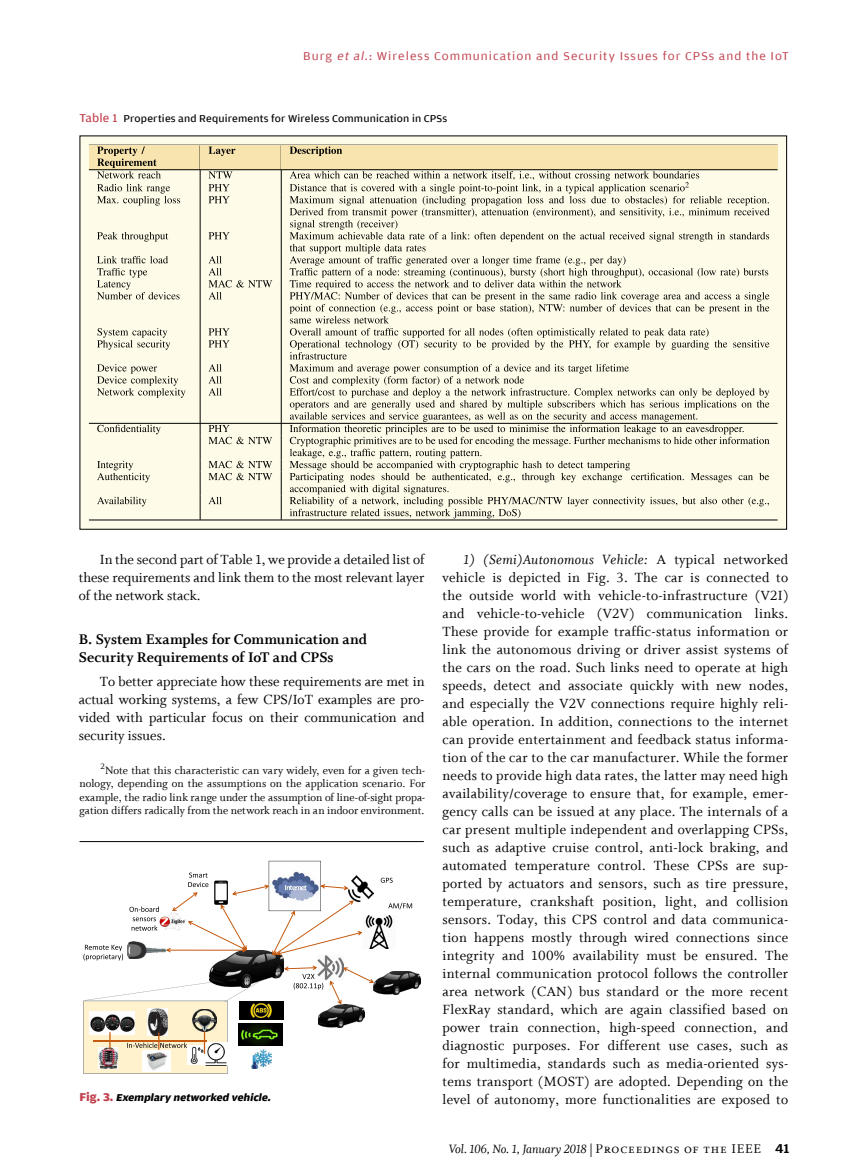
<style>
.page{position:relative;width:864px;height:1174px;background:#fff}
.page>*{position:absolute;margin:0;border:0;box-sizing:border-box;transform-origin:0 0}
.t1{font:15.75px/18px "Whitman Bold LF";color:#000}
.t2{font:15px/18px "Whitman Roman LF";color:#000;text-align:justify}
.t3{font:15px "Whitman Italic LF";letter-spacing:.02em;color:#000}
.t4{font:13.5px "Whitman Italic LF";letter-spacing:-.01em;color:#000}
.t5{font:12px/13.5px "Whitman Roman LF";letter-spacing:.005em;color:#000;text-align:justify}
.t6{font:12px "Amplitude Wide";letter-spacing:.085em;color:#c1424f}
.t7{font:10.5px "Amplitude Wide";letter-spacing:.015em;color:#000}
.t8{font:italic 700 10.5px "Amplitude Wide";color:#000}
.s1{font-style:italic}
.s2{font-size:12px;color:#c1424f}
.s3{font-style:normal;font-size:12px;color:#c1424f}
.s4{font-family:"Whitman Roman LF"}
.s5{font-family:"Whitman Small Caps LF";font-size:14.25px}
.s6{font-family:"Amplitude Wide";font-weight:500}
</style>
<div class="page">
<div style="left:80px;top:136px;width:707px;height:393px;background:#fefce8"></div>
<div style="left:89px;top:145px;width:111px;height:24px;background:#f7e4ae"></div>
<div style="left:200px;top:145px;width:81px;height:24px;background:#f7e4ae"></div>
<svg style="left:209px;top:147px;width:26px;height:9px"></svg>
<div style="left:282px;top:145px;width:496px;height:24px;background:#f7e4ae"></div>
<svg style="left:290px;top:146px;width:52px;height:10px"></svg>
<hr style="left:89px;top:169px;width:689px;height:1px;background:#000">
<svg style="left:200px;top:169px;width:1px;height:26px"></svg>
<svg style="left:281px;top:145px;width:1px;height:50px"></svg>
<svg style="left:97px;top:146px;width:83px;height:60px"></svg>
<hr style="left:200px;top:195px;width:1px;height:36px;background:#000">
<svg style="left:209px;top:171px;width:24px;height:32px"></svg>
<hr style="left:281px;top:195px;width:1px;height:36px;background:#000">
<svg style="left:97px;top:232px;width:71px;height:10px"></svg>
<svg style="left:209px;top:232px;width:21px;height:7px"></svg>
<svg style="left:200px;top:231px;width:1px;height:60px"></svg>
<svg style="left:281px;top:231px;width:1px;height:60px"></svg>
<svg style="left:97px;top:256px;width:83px;height:43px"></svg>
<hr style="left:200px;top:291px;width:1px;height:36px;background:#000">
<svg style="left:209px;top:256px;width:63px;height:43px"></svg>
<hr style="left:281px;top:291px;width:1px;height:36px;background:#000">
<svg style="left:97px;top:328px;width:73px;height:22px"></svg>
<svg style="left:209px;top:328px;width:21px;height:19px"></svg>
<svg style="left:200px;top:327px;width:1px;height:60px"></svg>
<svg style="left:281px;top:327px;width:1px;height:60px"></svg>
<svg style="left:97px;top:364px;width:89px;height:34px"></svg>
<hr style="left:200px;top:387px;width:1px;height:36px;background:#000">
<svg style="left:209px;top:364px;width:13px;height:31px"></svg>
<hr style="left:281px;top:387px;width:1px;height:36px;background:#000">
<hr style="left:89px;top:423px;width:689px;height:1px;background:#000">
<svg style="left:97px;top:425px;width:64px;height:9px"></svg>
<svg style="left:209px;top:425px;width:63px;height:19px"></svg>
<svg style="left:97px;top:461px;width:53px;height:21px"></svg>
<svg style="left:209px;top:461px;width:63px;height:19px"></svg>
<svg style="left:97px;top:497px;width:50px;height:9px"></svg>
<svg style="left:200px;top:424px;width:1px;height:96px"></svg>
<svg style="left:209px;top:497px;width:13px;height:7px"></svg>
<svg style="left:281px;top:424px;width:1px;height:96px"></svg>
<svg style="left:290px;top:171px;width:480px;height:347px"></svg>
<hr style="left:89px;top:520px;width:689px;height:1px;background:#000">
<hr style="left:80px;top:841px;width:344px;height:1px;background:#000">
<img style="left:209px;top:955px;width:75px;height:26px">
<img style="left:127px;top:942px;width:39px;height:17px">
<img style="left:317px;top:955px;width:26px;height:25px">
<img style="left:362px;top:915px;width:31px;height:34px">
<svg style="left:83px;top:945px;width:40px;height:16px"></svg>
<svg style="left:388px;top:903px;width:24px;height:6px"></svg>
<img style="left:261px;top:1001px;width:23px;height:19px">
<img style="left:261px;top:1049px;width:10px;height:19px">
<img style="left:362px;top:881px;width:12px;height:18px">
<img style="left:159px;top:916px;width:7px;height:14px">
<img style="left:374px;top:971px;width:46px;height:23px">
<img style="left:318px;top:1005px;width:46px;height:23px">
<svg style="left:284px;top:965px;width:39px;height:25px"></svg>
<svg style="left:330px;top:967px;width:44px;height:38px"></svg>
<img style="left:261px;top:1024px;width:22px;height:22px">
<svg style="left:83px;top:981px;width:178px;height:93px"></svg>
<svg style="left:381px;top:878px;width:12px;height:5px"></svg>
<svg style="left:166px;top:861px;width:196px;height:94px"></svg>
<svg style="left:129px;top:906px;width:30px;height:25px"></svg>
<p class="t6" style="left:303px;top:50px;width:487px">Burg <span class="s1">et al</span>.: Wireless Communication and Security Issues for CPSs and the IoT</p>
<p class="t7" style="left:80px;top:113px;width:369px"><span class="s2">Table 1</span> Properties and Requirements for Wireless Communication in CPSs</p>
<p class="t2" style="left:79px;top:551px;width:347px;text-indent:21px">In the second part of Table 1, we provide a detailed list of these requirements and link them to the most relevant layer of the network stack.</p>
<p class="t1" style="left:79px;top:630px;width:290px">B. System Examples for Communication and<br>Security Requirements of IoT and CPSs</p>
<p class="t2" style="left:79px;top:672px;width:347px;text-indent:21px">To better appreciate how these requirements are met in actual working systems, a few CPS/IoT examples are pro&shy;vided with particular focus on their communication and security issues.</p>
<p class="t5" style="left:80px;top:763px;width:347px;text-indent:21px"><sup>2</sup>Note that this characteristic can vary widely, even for a given tech&shy;nology, depending on the assumptions on the application scenario. For example, the radio link range under the assumption of line-of-sight propa&shy;gation differs radically from the network reach in an indoor environment.</p>
<p class="t8" style="left:80px;top:1091px;width:195px"><span class="s3">F i g . 3 .</span> Exemplary networked vehicle.</p>
<p class="t3" style="left:464px;top:551px;width:326px">1) (Semi)Autonomous Vehicle: <span class="s4">A typical networked</span></p>
<p class="t2" style="left:442px;top:569px;width:347px">vehicle is depicted in Fig. 3. The car is connected to the outside world with vehicle-to-infrastructure (V2I) and vehicle-to-vehicle (V2V) communication links.<br>These provide for example traffic-status information or link the autonomous driving or driver assist systems of the cars on the road. Such links need to operate at high speeds, detect and associate quickly with new nodes, and especially the V2V connections require highly reli&shy;able operation. In addition, connections to the internet can provide entertainment and feedback status informa&shy;tion of the car to the car manufacturer. While the former needs to provide high data rates, the latter may need high availability/coverage to ensure that, for example, emer&shy;gency calls can be issued at any place. The internals of a car present multiple independent and overlapping CPSs, such as adaptive cruise control, anti-lock braking, and automated temperature control. These CPSs are sup&shy;ported by actuators and sensors, such as tire pressure, temperature, crankshaft position, light, and collision sensors. Today, this CPS control and data communica&shy;tion happens mostly through wired connections since integrity and 100% availability must be ensured. The internal communication protocol follows the controller area network (CAN) bus standard or the more recent FlexRay standard, which are again classified based on power train connection, high-speed connection, and diagnostic purposes. For different use cases, such as for multimedia, standards such as media-oriented sys&shy;tems transport (MOST) are adopted. Depending on the level of autonomy, more functionalities are exposed to</p>
<p class="t4" style="left:449px;top:1141px;width:342px">Vol. 106, No. 1, January 2018 | <span class="s5">Proceedings of the IEEE</span> <span class="s6">41</span></p>
</div>
